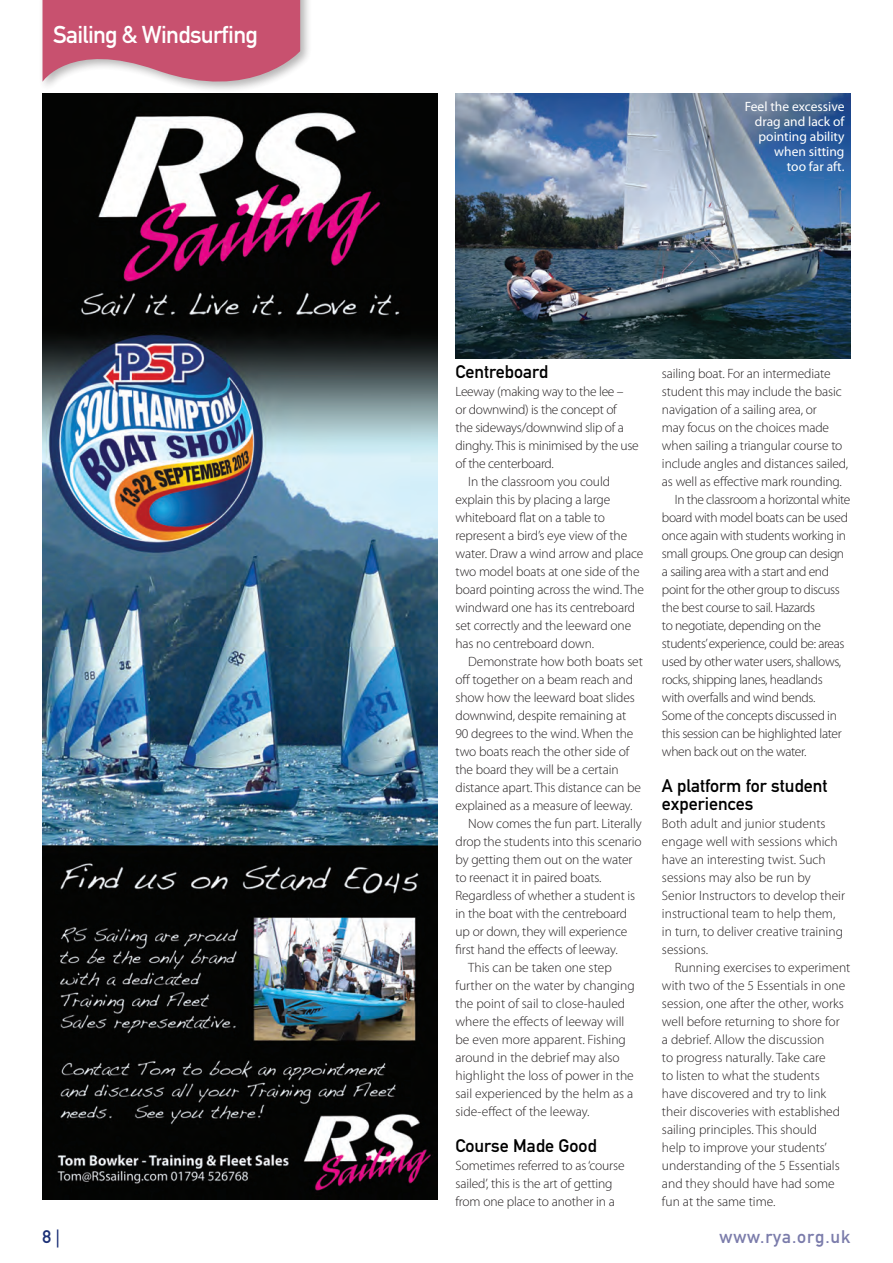
<style>
.page{position:relative;width:893px;height:1263px;background:#fff}
.page>*{position:absolute;margin:0;border:0;box-sizing:border-box;transform-origin:0 0}
.t1{font:24px "DIN Mittelschrift Std";letter-spacing:-.03em;color:#fff}
.t2{font:18px/18px "DIN Mittelschrift Std";color:#000}
.t3{font:18px "DIN Mittelschrift Std";letter-spacing:.05em;color:#7b7cab}
.t4{font:18px "DIN Mittelschrift Std";color:#1c3177}
.t5{font:300 13.5px/18px "Myriad Pro";letter-spacing:-.01em;color:#231f20}
.t6{font:13.5px/15px "Myriad Pro";color:#fff;text-align:right}
.s1{font-family:"DIN Neuzeit Grotesk Std";font-weight:300}
</style>
<div class="page">
<div style="left:39px;top:0;width:274px;height:94px;background:#231f20;opacity:.4"></div>
<svg style="left:43px;top:0;width:257px;height:94px"></svg>
<img style="left:42px;top:94px;width:395px;height:1105px">
<img style="left:455px;top:94px;width:395px;height:264px">
<h1 class="t1" style="left:53px;top:20px;width:206px">Sailing &amp; Windsurfing</h1>
<p class="t6" style="left:745px;top:99px;width:101px">Feel the excessive drag and lack of pointing ability when sitting<br>too far aft.</p>
<h2 class="t2" style="left:455px;top:363px;width:94px">Centreboard</h2>
<p class="t5" style="left:455px;top:382px;width:170px">Leeway (making way to the lee –</p>
<p class="t5" style="left:455px;top:400px;width:163px">or downwind) is the concept of</p>
<p class="t5" style="left:455px;top:418px;width:170px">the sideways/downwind slip of a</p>
<p class="t5" style="left:455px;top:436px;width:185px">dinghy. This is minimised by the use</p>
<p class="t5" style="left:455px;top:454px;width:100px">of the centerboard.</p>
<p class="t5" style="left:468px;top:472px;width:143px">In the classroom you could</p>
<p class="t5" style="left:455px;top:490px;width:156px">explain this by placing a large</p>
<p class="t5" style="left:455px;top:508px;width:151px">whiteboard flat on a table to</p>
<p class="t5" style="left:455px;top:526px;width:173px">represent a bird’s eye view of the</p>
<p class="t5" style="left:455px;top:544px;width:189px">water. Draw a wind arrow and place</p>
<p class="t5" style="left:455px;top:562px;width:186px">two model boats at one side of the</p>
<p class="t5" style="left:455px;top:580px;width:190px">board pointing across the wind. The</p>
<p class="t5" style="left:455px;top:598px;width:181px">windward one has its centreboard</p>
<p class="t5" style="left:455px;top:616px;width:177px">set correctly and the leeward one</p>
<p class="t5" style="left:455px;top:634px;width:140px">has no centreboard down.</p>
<p class="t5" style="left:468px;top:652px;width:176px">Demonstrate how both boats set</p>
<p class="t5" style="left:455px;top:670px;width:179px">off together on a beam reach and</p>
<p class="t5" style="left:455px;top:688px;width:181px">show how the leeward boat slides</p>
<p class="t5" style="left:455px;top:706px;width:172px">downwind, despite remaining at</p>
<p class="t5" style="left:455px;top:724px;width:179px">90 degrees to the wind. When the</p>
<p class="t5" style="left:455px;top:742px;width:175px">two boats reach the other side of</p>
<p class="t5" style="left:455px;top:760px;width:165px">the board they will be a certain</p>
<p class="t5" style="left:455px;top:778px;width:187px">distance apart. This distance can be</p>
<p class="t5" style="left:455px;top:796px;width:179px">explained as a measure of leeway.</p>
<p class="t5" style="left:468px;top:814px;width:175px">Now comes the fun part. Literally</p>
<p class="t5" style="left:455px;top:832px;width:188px">drop the students into this scenario</p>
<p class="t5" style="left:455px;top:850px;width:178px">by getting them out on the water</p>
<p class="t5" style="left:455px;top:868px;width:148px">to reenact it in paired boats.</p>
<p class="t5" style="left:455px;top:886px;width:181px">Regardless of whether a student is</p>
<p class="t5" style="left:455px;top:904px;width:173px">in the boat with the centreboard</p>
<p class="t5" style="left:455px;top:922px;width:174px">up or down, they will experience</p>
<p class="t5" style="left:455px;top:940px;width:164px">first hand the effects of leeway.</p>
<p class="t5" style="left:468px;top:958px;width:145px">This can be taken one step</p>
<p class="t5" style="left:455px;top:976px;width:181px">further on the water by changing</p>
<p class="t5" style="left:455px;top:994px;width:171px">the point of sail to close-hauled</p>
<p class="t5" style="left:455px;top:1012px;width:170px">where the effects of leeway will</p>
<p class="t5" style="left:455px;top:1030px;width:172px">be even more apparent. Fishing</p>
<p class="t5" style="left:455px;top:1048px;width:166px">around in the debrief may also</p>
<p class="t5" style="left:455px;top:1066px;width:180px">highlight the loss of power in the</p>
<p class="t5" style="left:455px;top:1084px;width:179px">sail experienced by the helm as a</p>
<p class="t5" style="left:455px;top:1102px;width:136px">side-effect of the leeway.</p>
<h2 class="t2" style="left:455px;top:1137px;width:143px">Course Made Good</h2>
<p class="t5" style="left:455px;top:1156px;width:171px">Sometimes referred to as ‘course sailed’, this is the art of getting from one place to another in a</p>
<p class="t5" style="left:662px;top:364px;width:170px">sailing boat. For an intermediate</p>
<p class="t5" style="left:662px;top:382px;width:181px">student this may include the basic</p>
<p class="t5" style="left:662px;top:400px;width:156px">navigation of a sailing area, or</p>
<p class="t5" style="left:662px;top:418px;width:169px">may focus on the choices made</p>
<p class="t5" style="left:662px;top:436px;width:182px">when sailing a triangular course to</p>
<p class="t5" style="left:662px;top:454px;width:188px">include angles and distances sailed,</p>
<p class="t5" style="left:662px;top:472px;width:181px">as well as effective mark rounding.</p>
<p class="t5" style="left:675px;top:490px;width:177px">In the classroom a horizontal white</p>
<p class="t5" style="left:662px;top:508px;width:188px">board with model boats can be used</p>
<p class="t5" style="left:662px;top:526px;width:186px">once again with students working in</p>
<p class="t5" style="left:662px;top:544px;width:184px">small groups. One group can design</p>
<p class="t5" style="left:662px;top:562px;width:169px">a sailing area with a start and end</p>
<p class="t5" style="left:662px;top:580px;width:180px">point for the other group to discuss</p>
<p class="t5" style="left:662px;top:598px;width:155px">the best course to sail. Hazards</p>
<p class="t5" style="left:662px;top:616px;width:161px">to negotiate, depending on the</p>
<p class="t5" style="left:662px;top:634px;width:184px">students’ experience, could be: areas</p>
<p class="t5" style="left:662px;top:652px;width:181px">used by other water users, shallows,</p>
<p class="t5" style="left:662px;top:670px;width:162px">rocks, shipping lanes, headlands</p>
<p class="t5" style="left:662px;top:688px;width:155px">with overfalls and wind bends.</p>
<p class="t5" style="left:662px;top:706px;width:176px">Some of the concepts discussed in</p>
<p class="t5" style="left:662px;top:724px;width:181px">this session can be highlighted later</p>
<p class="t5" style="left:662px;top:742px;width:146px">when back out on the water.</p>
<h2 class="t2" style="left:662px;top:777px;width:167px">A platform for student experiences</h2>
<p class="t5" style="left:662px;top:814px;width:185px">Both adult and junior students engage well with sessions which have an interesting twist. Such sessions may also be run by<br>Senior Instructors to develop their instructional team to help them, in turn, to deliver creative training sessions.</p>
<p class="t5" style="left:662px;top:958px;width:190px;text-indent:13px">Running exercises to experiment with two of the 5 Essentials in one session, one after the other, works well before returning to shore for<br>a debrief. Allow the discussion<br>to progress naturally. Take care<br>to listen to what the students<br>have discovered and try to link their discoveries with established sailing principles. This should<br>help to improve your students’ understanding of the 5 Essentials and they should have had some fun at the same time.</p>
<h2 class="t4" style="left:43px;top:1226px;width:19px">8 <span class="s1">|</span></h2>
<h2 class="t3" style="left:719px;top:1226px;width:133px">www.rya.org.uk</h2>
</div>
